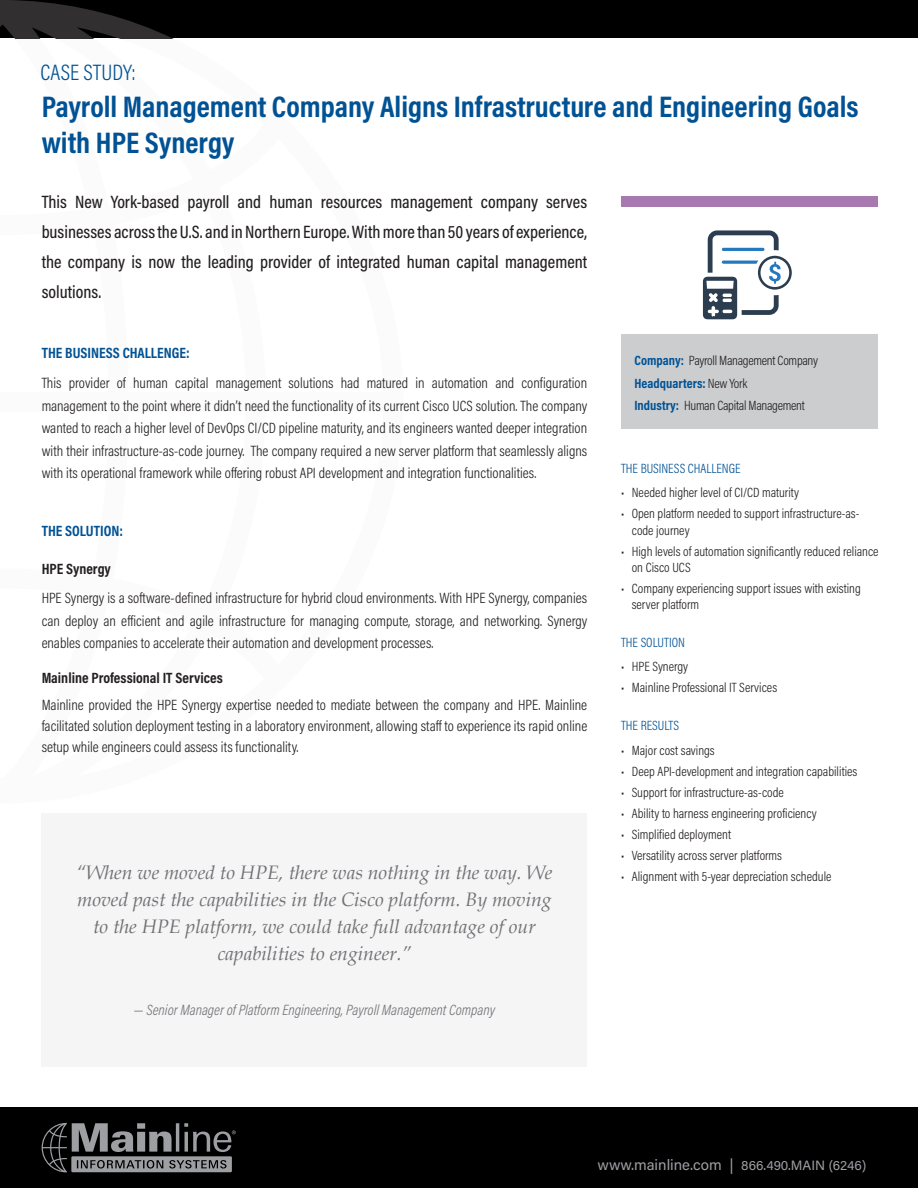
<style>
.page{position:relative;width:918px;height:1188px;background:#fff}
.page>*{position:absolute;margin:0;border:0;box-sizing:border-box;transform-origin:0 0}
.t1{font:700 30px/36px "Acumin Pro Cond";color:#005294}
.t2{font:300 22.5px "Acumin Pro Cond";letter-spacing:.01em;color:#005294}
.t3{font:italic 19.5px/27px "Book Antiqua";color:#717074;text-align:center}
.t4{font:500 18px/30px "Acumin Pro Cond";color:#231f20;text-align:justify}
.t5{font:300 15px/22.5px "Acumin Pro Cond";color:#231f20;text-align:justify}
.t6{font:italic 300 15px "Acumin Pro Cond";color:#717074}
.t7{font:700 15px "Acumin Pro Cond";color:#231f20}
.t8{font:700 15px "Acumin Pro Cond";color:#005294}
.t9{font:300 13.5px/16.2px "Acumin Pro Cond";color:#231f20}
.t10{font:300 13.5px/23px "Acumin Pro Cond";letter-spacing:-.02em;color:#231f20}
.t11{font:300 13.5px "Acumin Pro Cond";color:#005294}
.t12{font:13.5px "Acumin Pro";color:#9d9fa2}
.s1{font-weight:700;color:#005294}
.s2{font-size:15px}
</style>
<div class="page">
<div style="left:0;top:1107px;width:918px;height:81px;background:#000001"></div>
<div style="left:0;top:0;width:918px;height:38px;background:#000001"></div>
<svg style="left:42px;top:1123px;width:194px;height:49px"></svg>
<svg style="left:0;top:0;width:171px;height:38px"></svg>
<div style="left:621px;top:196px;width:257px;height:11px;background:#a779b0"></div>
<svg style="left:703px;top:230px;width:89px;height:89px"></svg>
<div style="left:621px;top:334px;width:257px;height:95px;background:#cccdcf"></div>
<div style="left:42px;top:813px;width:545px;height:253px;background:#f5f5f6"></div>
<h2 class="t2" style="left:40px;top:57px;width:97px">CASE STUDY:</h2>
<h1 class="t1" style="left:42px;top:87px;width:818px">Payroll Management Company Aligns Infrastructure and Engineering Goals with HPE Synergy</h1>
<p class="t4" style="left:42px;top:186px;width:547px">This New York-based payroll and human resources management company serves businesses across the U.S. and in Northern Europe. With more than 50 years of experience, the company is now the leading provider of integrated human capital management solutions.</p>
<p class="t8" style="left:42px;top:343px;width:149px">THE BUSINESS CHALLENGE:</p>
<p class="t5" style="left:42px;top:372px;width:547px">This provider of human capital management solutions had matured in automation and configuration management to the point where it didn’t need the functionality of its current Cisco UCS solution. The company wanted to reach a higher level of DevOps CI/CD pipeline maturity, and its engineers wanted deeper integration with their infrastructure-as-code journey. The company required a new server platform that seamlessly aligns with its operational framework while offering robust API development and integration functionalities.</p>
<p class="t8" style="left:42px;top:521px;width:83px">THE SOLUTION:</p>
<p class="t7" style="left:42px;top:559px;width:71px">HPE Synergy</p>
<p class="t5" style="left:42px;top:586px;width:547px">HPE Synergy is a software-defined infrastructure for hybrid cloud environments. With HPE Synergy, companies can deploy an efficient and agile infrastructure for managing compute, storage, and networking. Synergy enables companies to accelerate their automation and development processes.</p>
<p class="t7" style="left:42px;top:668px;width:183px">Mainline Professional IT Services</p>
<p class="t5" style="left:42px;top:694px;width:547px;line-height:21px">Mainline provided the HPE Synergy expertise needed to mediate between the company and HPE. Mainline facilitated solution deployment testing in a laboratory environment, allowing staff to experience its rapid online setup while engineers could assess its functionality.</p>
<h3 class="t3" style="left:76px;top:859px;width:478px">“When we moved to HPE, there was nothing in the way. We moved past the capabilities in the Cisco platform. By moving to the HPE platform, we could take full advantage of our capabilities to engineer.”</h3>
<p class="t6" style="left:134px;top:1000px;width:363px">— Senior Manager of Platform Engineering, Payroll Management Company</p>
<p class="t10" style="left:634px;top:348px;width:185px"><span class="s1">Company:</span> Payroll Management Company<br><span class="s1">Headquarters:</span> New York<br><span class="s1">Industry:</span> Human Capital Management</p>
<p class="t11" style="left:621px;top:460px;width:121px">THE BUSINESS CHALLENGE</p>
<p class="t9" style="left:621px;top:484px;width:180px">• Needed higher level of CI/CD maturity</p>
<p class="t9" style="left:632px;top:505px;width:229px;text-indent:-11px">• Open platform needed to support infrastructure-as&shy;code journey</p>
<p class="t9" style="left:632px;top:543px;width:248px;text-indent:-11px">• High levels of automation significantly reduced reliance on Cisco UCS</p>
<p class="t9" style="left:632px;top:580px;width:231px;text-indent:-11px">• Company experiencing support issues with existing server platform</p>
<p class="t11" style="left:621px;top:634px;width:66px">THE SOLUTION</p>
<p class="t9" style="left:621px;top:658px;width:69px">• HPE Synergy</p>
<p class="t9" style="left:621px;top:679px;width:158px">• Mainline Professional IT Services</p>
<p class="t11" style="left:621px;top:717px;width:60px">THE RESULTS</p>
<p class="t9" style="left:621px;top:742px;width:95px">• Major cost savings</p>
<p class="t9" style="left:621px;top:763px;width:238px">• Deep API-development and integration capabilities</p>
<p class="t9" style="left:621px;top:784px;width:164px">• Support for infrastructure-as-code</p>
<p class="t9" style="left:621px;top:805px;width:197px">• Ability to harness engineering proficiency</p>
<p class="t9" style="left:621px;top:826px;width:112px">• Simplified deployment</p>
<p class="t9" style="left:621px;top:847px;width:163px">• Versatility across server platforms</p>
<p class="t9" style="left:621px;top:868px;width:212px">• Alignment with 5-year depreciation schedule</p>
<p class="t12" style="left:598px;top:1156px;width:270px"><span class="s2">www.mainline.com |</span> 866.490.MAIN (6246)</p>
</div>
